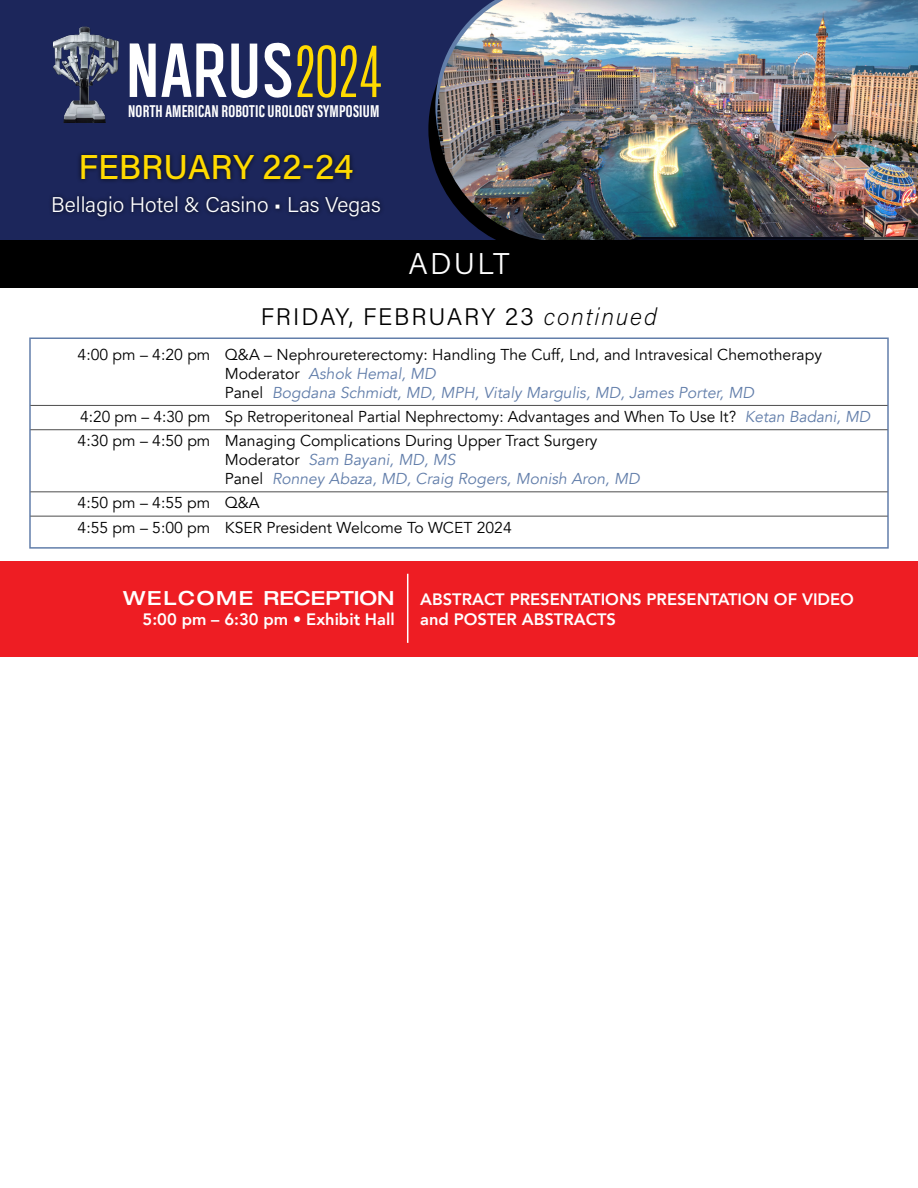
<style>
.page{position:relative;width:918px;height:1188px;background:#fff}
.page>*{position:absolute;margin:0;border:0;box-sizing:border-box;transform-origin:0 0}
.t1{font:300 59.7px "Antonio";color:#ffda00}
.t2{font:500 34.5px "Acumin Pro";color:#ffda00}
.t3{font:300 30px "Acumin Pro";letter-spacing:.075em;color:#fff}
.t4{font:300 24px "Acumin Pro";letter-spacing:.075em;color:#000}
.t5{font:300 21.3px "Acumin Pro";color:#fff}
.t6{font:500 expanded 19.5px "Helvetica Neue LT Std";color:#fff}
.t7{font:700 17.7px "Acumin Pro Extra Cond";letter-spacing:.01em;color:#fff}
.t8{font:800 16.5px/19.8px "Avenir";color:#fff}
.t9{font:15.75px/18.9px "Avenir";color:#000}
.s1{font-weight:200;font-style:italic}
.s2{font-style:italic;color:#627eaa}
</style>
<div class="page">
<div style="left:0;top:0;width:863px;height:253px;background:#1c265b"></div>
<img style="left:437px;top:0;width:481px;height:240px">
<div style="left:0;top:240px;width:918px;height:47px;background:#000"></div>
<div style="left:48px;top:150px;width:337px;height:71px;background:#000;opacity:.75"></div>
<svg style="left:264px;top:42px;width:27px;height:56px"></svg>
<svg style="left:130px;top:43px;width:127px;height:55px"></svg>
<img style="left:53px;top:26px;width:66px;height:96px">
<div style="left:29px;top:338px;width:860px;height:211px;border:2px solid #627eaa"></div>
<hr style="left:30px;top:405px;width:858px;height:1px;background:#4d4d4d">
<hr style="left:30px;top:429px;width:858px;height:1px;background:#4d4d4d">
<hr style="left:30px;top:492px;width:858px;height:1px;background:#4d4d4d">
<hr style="left:30px;top:516px;width:858px;height:1px;background:#4d4d4d">
<div style="left:0;top:562px;width:918px;height:95px;background:#ee1d23"></div>
<hr style="left:407px;top:574px;width:1px;height:69px;background:#fff">
<h1 class="t1" style="left:294px;top:29px;width:88px">2024</h1>
<p class="t7" style="left:128px;top:100px;width:253px">NORTH AMERICAN ROBOTIC UROLOGY SYMPOSIUM</p>
<h2 class="t2" style="left:78px;top:143px;width:277px">FEBRUARY 22-24</h2>
<h3 class="t5" style="left:51px;top:190px;width:331px">Bellagio Hotel &amp; Casino • Las Vegas</h3>
<h3 class="t3" style="left:408px;top:243px;width:103px">ADULT</h3>
<p class="t4" style="left:261px;top:301px;width:398px">FRIDAY, FEBRUARY 23 <span class="s1">continued</span></p>
<p class="t9" style="left:225px;top:345px;width:599px;text-indent:-147px">4:00 pm – 4:20 pm Q&amp;A – Nephroureterectomy: Handling The Cuff, Lnd, and Intravesical Chemotherapy<br>Moderator <span class="s2">Ashok Hemal, MD<br></span>Panel <span class="s2">Bogdana Schmidt, MD, MPH, Vitaly Margulis, MD, James Porter, MD</span></p>
<p class="t9" style="left:80px;top:407px;width:792px">4:20 pm – 4:30 pm Sp Retroperitoneal Partial Nephrectomy: Advantages and When To Use It? <span class="s2">Ketan Badani, MD</span></p>
<p class="t9" style="left:225px;top:432px;width:416px;text-indent:-147px">4:30 pm – 4:50 pm Managing Complications During Upper Tract Surgery<br>Moderator <span class="s2">Sam Bayani, MD, MS<br></span>Panel <span class="s2">Ronney Abaza, MD, Craig Rogers, Monish Aron, MD</span></p>
<p class="t9" style="left:78px;top:494px;width:184px">4:50 pm – 4:55 pm Q&amp;A</p>
<p class="t9" style="left:78px;top:518px;width:436px">4:55 pm – 5:00 pm KSER President Welcome To WCET 2024</p>
<p class="t6" style="left:123px;top:586px;width:273px">WELCOME RECEPTION</p>
<p class="t8" style="left:143px;top:610px;width:254px">5:00 pm – 6:30 pm • Exhibit Hall</p>
<p class="t8" style="left:420px;top:590px;width:435px">ABSTRACT PRESENTATIONS PRESENTATION OF VIDEO and POSTER ABSTRACTS</p>
</div>
